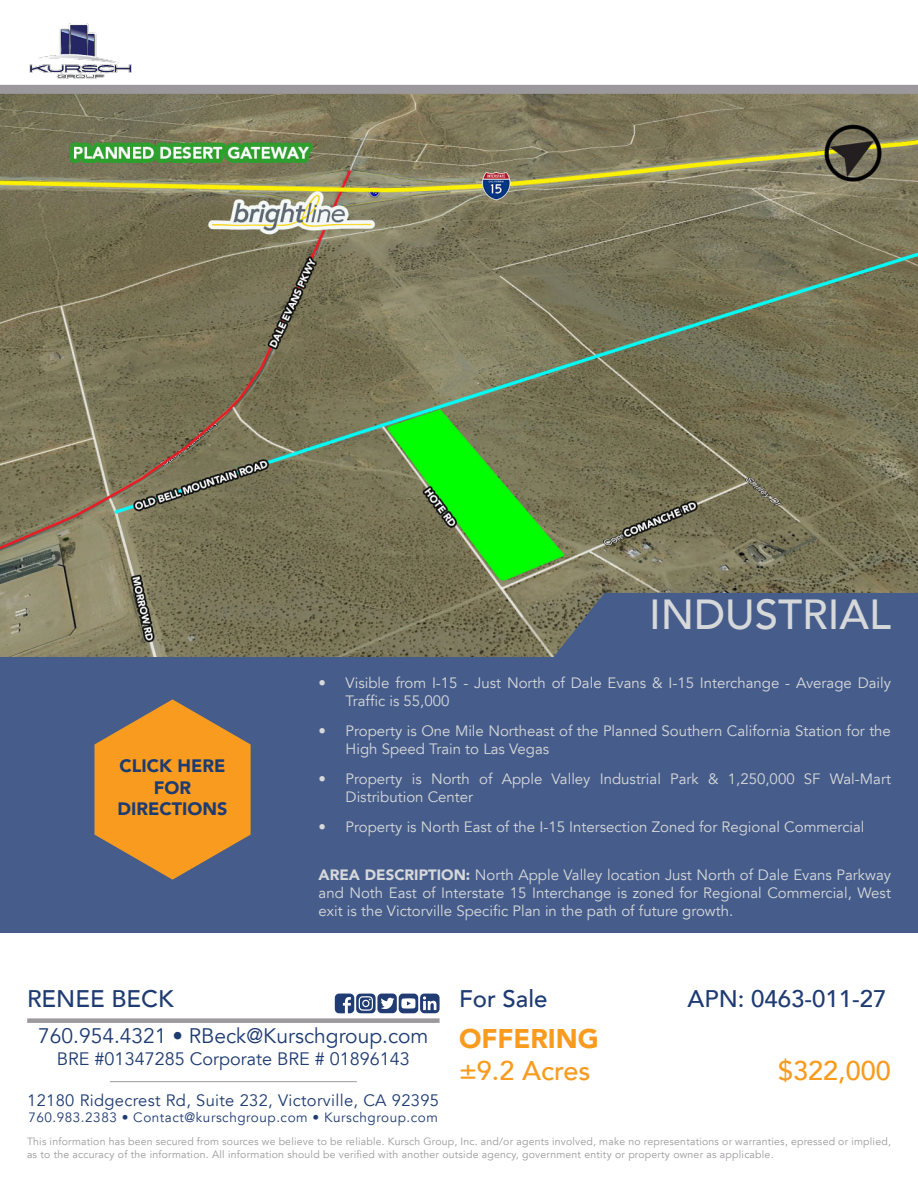
<style>
.page{position:relative;width:918px;height:1188px;background:#fff}
.page>*{position:absolute;margin:0;border:0;box-sizing:border-box;transform-origin:0 0}
.t1{font:500 42px "Avenir LT";color:#d7d8da}
.t2{font:500 27px "Avenir LT";color:#f89b1e}
.t3{font:900 27px "Avenir LT";color:#f89b1e}
.t4{font:500 24px "Avenir LT";color:#1e3b72}
.t5{font:21px "Avenir LT";color:#1e3b72}
.t6{font:18px "Avenir LT";color:#1e3b72}
.t7{font:900 18px "Avenir LT";color:#1e3b72}
.t8{font:16.5px "Avenir LT";letter-spacing:.02em;color:#1e3b72}
.t9{font:15px/18px "Avenir LT";color:#d7d8da}
.t10{font:13.5px "Avenir LT";letter-spacing:.04em;color:#1e3b72}
.t11{font:10.5px/12.6px "Avenir LT";letter-spacing:.02em;color:#9c999c}
.s1{font-weight:900}
</style>
<div class="page">
<div style="left:27px;top:1018px;width:413px;height:5px;background:#9c999c"></div>
<hr style="left:110px;top:1081px;width:247px;height:1px;background:#9c999c">
<svg style="left:335px;top:993px;width:105px;height:20px"></svg>
<img style="left:0;top:94px;width:918px;height:564px">
<div style="left:0;top:85px;width:918px;height:9px;background:#9c999c"></div>
<img style="left:29px;top:23px;width:103px;height:56px">
<svg style="left:548px;top:593px;width:370px;height:65px;background:#4a5f87"></svg>
<div style="left:0;top:658px;width:918px;height:275px;background:#465d8b"></div>
<svg style="left:94px;top:699px;width:157px;height:181px"></svg>
<p class="t7" style="left:120px;top:755px;width:107px">CLICK HERE</p>
<p class="t7" style="left:154px;top:777px;width:39px">FOR</p>
<p class="t7" style="left:118px;top:798px;width:111px">DIRECTIONS</p>
<p class="t1" style="left:649px;top:590px;width:243px">INDUSTRIAL</p>
<p class="t9" style="left:346px;top:674px;width:547px;text-indent:-27px">• Visible from I-15 - Just North of Dale Evans &amp; I-15 Interchange - Average Daily<br>Traffic is 55,000</p>
<p class="t9" style="left:346px;top:722px;width:547px;text-indent:-27px">• Property is One Mile Northeast of the Planned Southern California Station for the<br>High Speed Train to Las Vegas</p>
<p class="t9" style="left:346px;top:770px;width:547px;text-indent:-27px">• Property is North of Apple Valley Industrial Park &amp; 1,250,000 SF Wal-Mart<br>Distribution Center</p>
<p class="t9" style="left:319px;top:818px;width:547px">• Property is North East of the I-15 Intersection Zoned for Regional Commercial</p>
<p class="t9" style="left:319px;top:866px;width:574px;text-align:justify"><span class="s1">AREA DESCRIPTION:</span> North Apple Valley location Just North of Dale Evans Parkway and Noth East of Interstate 15 Interchange is zoned for Regional Commercial, West exit is the Victorville Specific Plan in the path of future growth.</p>
<h3 class="t4" style="left:459px;top:985px;width:90px">For Sale</h3>
<h3 class="t4" style="left:688px;top:985px;width:200px">APN: 0463-011-27</h3>
<h2 class="t3" style="left:459px;top:1022px;width:141px">OFFERING</h2>
<h2 class="t2" style="left:459px;top:1055px;width:133px">±9.2 Acres</h2>
<h2 class="t2" style="left:778px;top:1055px;width:114px">$322,000</h2>
<h3 class="t4" style="left:27px;top:985px;width:148px">RENEE BECK</h3>
<h3 class="t5" style="left:38px;top:1024px;width:392px">760.954.4321 • RBeck@Kurschgroup.com</h3>
<p class="t6" style="left:57px;top:1048px;width:354px">BRE #01347285 Corporate BRE # 01896143</p>
<p class="t8" style="left:27px;top:1091px;width:413px">12180 Ridgecrest Rd, Suite 232, Victorville, CA 92395</p>
<p class="t10" style="left:28px;top:1110px;width:411px">760.983.2383 • Contact@kurschgroup.com • Kurschgroup.com</p>
<p class="t11" style="left:27px;top:1135px;width:865px">This information has been secured from sources we believe to be reliable. Kursch Group, Inc. and/or agents involved, make no representations or warranties, epressed or implied, as to the accuracy of the information. All information should be verified with another outside agency, government entity or property owner as applicable.</p>
</div>
